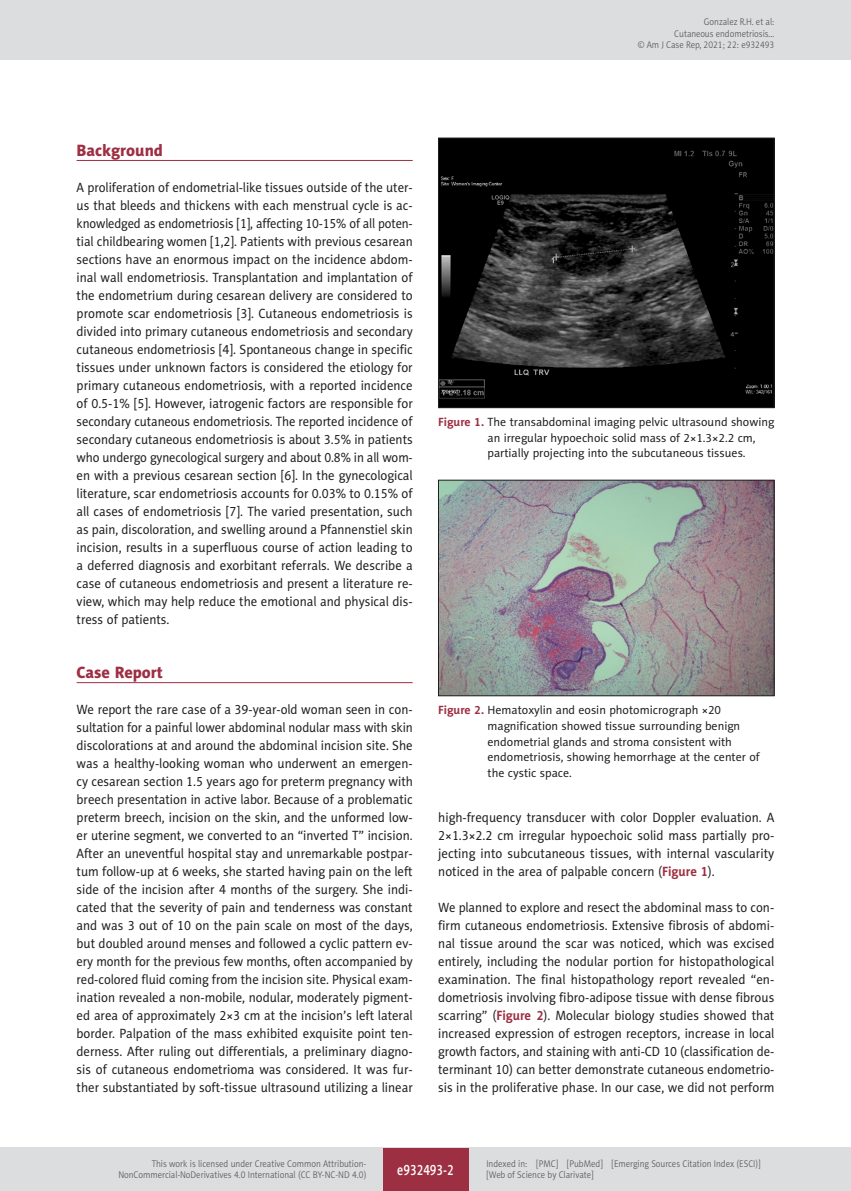
<style>
.page{position:relative;width:851px;height:1191px;background:#fff}
.page>*{position:absolute;margin:0;border:0;box-sizing:border-box;transform-origin:0 0}
.AJCR_Headline_1{font:16.5px "Naomi Sans EFN Heavy";color:#9d2f42}
.AJCR_e-PAGINA{font:15px "Naomi Sans EFN Medium";color:#fff;scale:.8 1}
.AJCR_Body{font:13.5px/18px "Naomi Sans EFN";color:#231f20;text-align:justify;scale:.95 1}
.AJCR_Body-2{font:13.5px/18px "Naomi Sans EFN";color:#231f20;text-align:justify;scale:.94 1}
.AJCR_Rycina_tytul{font:12px/15.8px "Naomi Sans EFN";color:#231f20}
.AJCR_pagina_zywa{font:9.75px/11.2px "Naomi Sans EFN Light";color:#57585a;text-align:right;scale:.9 1}
.AJCR_pagina_sygnatur{font:9.75px "Naomi Sans EFN Light";color:#57585a;scale:.9 1}
.s1{font-weight:700;color:#9d2f42}
</style>
<div class="page">
<hr style="left:77px;top:160px;width:335px;height:1px;background:#9d2f42">
<hr style="left:77px;top:682px;width:335px;height:1px;background:#9d2f42">
<img style="left:440px;top:140px;width:332px;height:266px">
<div style="left:438px;top:138px;width:336px;height:270px;border:1px solid #231f20"></div>
<img style="left:440px;top:482px;width:332px;height:212px">
<div style="left:438px;top:480px;width:336px;height:216px;border:1px solid #231f20"></div>
<div style="left:0;top:0;width:850px;height:60px;background:#dcdddf"></div>
<hr style="left:850px;top:0;width:1px;height:60px;background:#dcdddf">
<div style="left:0;top:1148px;width:850px;height:43px;background:#dcdddf"></div>
<div style="left:383px;top:1147px;width:85px;height:43px;background:#9d2f42"></div>
<p class="AJCR_pagina_zywa" style="left:674px;top:16px;width:113px">Gonzalez R.H. et al:<br>Cutaneous endometriosis…</p>
<p class="AJCR_pagina_sygnatur" style="left:637px;top:39px;width:153px">© Am J Case Rep, 2021; 22: e932493</p>
<p class="AJCR_Headline_1" style="left:77px;top:140px;width:88px">Background</p>
<p class="AJCR_Body" style="left:77px;top:178px;width:355px">A proliferation of endometrial-like tissues outside of the uter&shy;us that bleeds and thickens with each menstrual cycle is ac&shy;knowledged as endometriosis [1], affecting 10-15% of all poten&shy;tial childbearing women [1,2]. Patients with previous cesarean sections have an enormous impact on the incidence abdom&shy;inal wall endometriosis. Transplantation and implantation of the endometrium during cesarean delivery are considered to promote scar endometriosis [3]. Cutaneous endometriosis is divided into primary cutaneous endometriosis and secondary cutaneous endometriosis [4]. Spontaneous change in specific tissues under unknown factors is considered the etiology for primary cutaneous endometriosis, with a reported incidence of 0.5-1% [5]. However, iatrogenic factors are responsible for secondary cutaneous endometriosis. The reported incidence of secondary cutaneous endometriosis is about 3.5% in patients who undergo gynecological surgery and about 0.8% in all wom&shy;en with a previous cesarean section [6]. In the gynecological literature, scar endometriosis accounts for 0.03% to 0.15% of all cases of endometriosis [7]. The varied presentation, such as pain, discoloration, and swelling around a Pfannenstiel skin incision, results in a superfluous course of action leading to a deferred diagnosis and exorbitant referrals. We describe a case of cutaneous endometriosis and present a literature re&shy;view, which may help reduce the emotional and physical dis&shy;tress of patients.</p>
<p class="AJCR_Headline_1" style="left:77px;top:662px;width:88px">Case Report</p>
<p class="AJCR_Body" style="left:77px;top:700px;width:355px">We report the rare case of a 39-year-old woman seen in con&shy;sultation for a painful lower abdominal nodular mass with skin discolorations at and around the abdominal incision site. She was a healthy-looking woman who underwent an emergen&shy;cy cesarean section 1.5 years ago for preterm pregnancy with breech presentation in active labor. Because of a problematic preterm breech, incision on the skin, and the unformed low&shy;er uterine segment, we converted to an “inverted T” incision.<br>After an uneventful hospital stay and unremarkable postpar&shy;tum follow-up at 6 weeks, she started having pain on the left side of the incision after 4 months of the surgery. She indi&shy;cated that the severity of pain and tenderness was constant and was 3 out of 10 on the pain scale on most of the days, but doubled around menses and followed a cyclic pattern ev&shy;ery month for the previous few months, often accompanied by red-colored fluid coming from the incision site. Physical exam&shy;ination revealed a non-mobile, nodular, moderately pigment&shy;ed area of approximately 2×3 cm at the incision’s left lateral border. Palpation of the mass exhibited exquisite point ten&shy;derness. After ruling out differentials, a preliminary diagno&shy;sis of cutaneous endometrioma was considered. It was fur&shy;ther substantiated by soft-tissue ultrasound utilizing a linear</p>
<p class="AJCR_Rycina_tytul" style="left:487px;top:414px;width:288px;text-indent:-49px"><span class="s1">Figure 1.</span> The transabdominal imaging pelvic ultrasound showing an irregular hypoechoic solid mass of 2×1.3×2.2 cm, partially projecting into the subcutaneous tissues.</p>
<p class="AJCR_Rycina_tytul" style="left:487px;top:702px;width:274px;text-indent:-49px"><span class="s1">Figure 2.</span> Hematoxylin and eosin photomicrograph ×20 magnification showed tissue surrounding benign endometrial glands and stroma consistent with endometriosis, showing hemorrhage at the center of the cystic space.</p>
<p class="AJCR_Body" style="left:438px;top:808px;width:355px">high-frequency transducer with color Doppler evaluation. A 2×1.3×2.2 cm irregular hypoechoic solid mass partially pro&shy;jecting into subcutaneous tissues, with internal vascularity noticed in the area of palpable concern (<span class="s1">Figure 1</span>).</p>
<p class="AJCR_Body-2" style="left:438px;top:898px;width:359px">We planned to explore and resect the abdominal mass to con&shy;firm cutaneous endometriosis. Extensive fibrosis of abdomi&shy;nal tissue around the scar was noticed, which was excised entirely, including the nodular portion for histopathological examination. The final histopathology report revealed “en&shy;dometriosis involving fibro-adipose tissue with dense fibrous scarring” (<span class="s1">Figure 2</span>). Molecular biology studies showed that increased expression of estrogen receptors, increase in local growth factors, and staining with anti-CD 10 (classification de&shy;terminant 10) can better demonstrate cutaneous endometrio&shy;sis in the proliferative phase. In our case, we did not perform</p>
<p class="AJCR_pagina_zywa" style="left:118px;top:1158px;width:277px">This work is licensed under Creative Common Attribution-<br>NonCommercial-NoDerivatives 4.0 International (CC BY-NC-ND 4.0)</p>
<p class="AJCR_e-PAGINA" style="left:397px;top:1160px;width:72px">e932493-2</p>
<p class="AJCR_pagina_zywa" style="left:486px;top:1158px;width:306px;text-align:left">Indexed in: [PMC] [PubMed] [Emerging Sources Citation Index (ESCI)] [Web of Science by Clarivate]</p>
</div>
